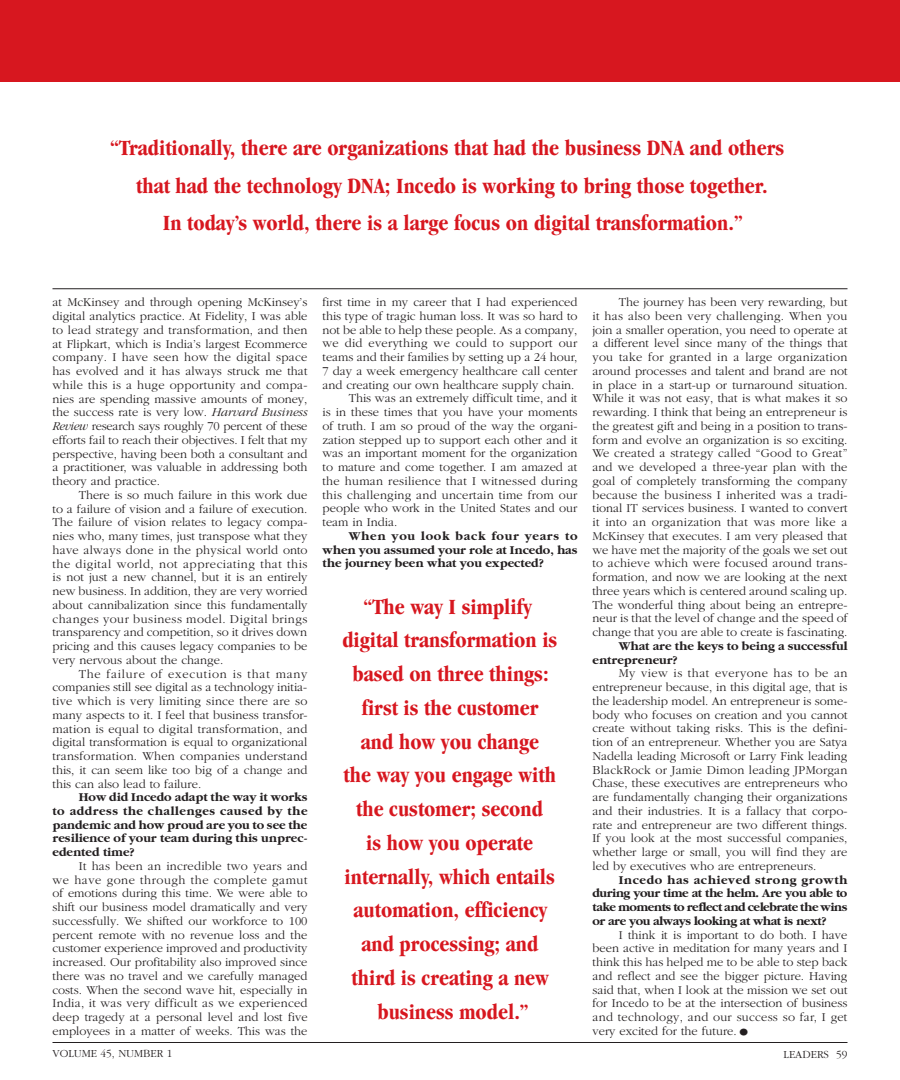
<style>
.page{position:relative;width:900px;height:1080px;background:#fff}
.page>*{position:absolute;margin:0;border:0;box-sizing:border-box;transform-origin:0 0}
.t1{font:700 condensed 22.5px/33.8px "Garamond";color:#d7171f;text-align:center}
.t2{font:300 12.5px/13.8px "Garamond";color:#231f20;text-align:justify}
.t3{font:700 12.5px/13.8px "Garamond";color:#231f20;text-align:justify}
.t4{font:300 12.5px "Garamond";letter-spacing:.02em;color:#231f20}
.t5{font:300 12.5px "Garamond";letter-spacing:.025em;color:#231f20}
.t6{font:300 11.25px "Garamond";color:#231f20}
.s1{font-style:italic}
.s2{font-size:22.5px}
</style>
<div class="page">
<div style="left:0;top:0;width:900px;height:81px;background:#d7171f"></div>
<hr style="left:52px;top:288px;width:796px;height:1px;background:#231f20">
<hr style="left:52px;top:1042px;width:796px;height:1px;background:#231f20">
<h1 class="t1" style="left:110px;top:129px;width:675px;line-height:37.5px">“Traditionally, there are organizations that had the business DNA and others that had the technology DNA; Incedo is working to bring those together.<br>In today’s world, there is a large focus on digital transformation.”</h1>
<p class="t2" style="left:52px;top:296px;width:257px">at McKinsey and through opening McKinsey’s digital analytics practice. At Fidelity, I was able to lead strategy and transformation, and then at Flipkart, which is India’s largest Ecommerce company. I have seen how the digital space has evolved and it has always struck me that while this is a huge opportunity and compa&shy;nies are spending massive amounts of money, the success rate is very low. <span class="s1">Harvard Business Review</span> research says roughly 70 percent of these efforts fail to reach their objectives. I felt that my perspective, having been both a consultant and a practitioner, was valuable in addressing both theory and practice.</p>
<p class="t2" style="left:52px;top:488px;width:257px;text-indent:26px">There is so much failure in this work due to a failure of vision and a failure of execution.<br>The failure of vision relates to legacy compa&shy;nies who, many times, just transpose what they have always done in the physical world onto the digital world, not appreciating that this is not just a new channel, but it is an entirely new business. In addition, they are very worried about cannibalization since this fundamentally changes your business model. Digital brings transparency and competition, so it drives down pricing and this causes legacy companies to be very nervous about the change.</p>
<p class="t2" style="left:52px;top:667px;width:257px;text-indent:26px">The failure of execution is that many companies still see digital as a technology initia&shy;tive which is very limiting since there are so many aspects to it. I feel that business transfor&shy;mation is equal to digital transformation, and digital transformation is equal to organizational transformation. When companies understand this, it can seem like too big of a change and this can also lead to failure.</p>
<p class="t3" style="left:52px;top:791px;width:257px;text-indent:26px">How did Incedo adapt the way it works to address the challenges caused by the pandemic and how proud are you to see the resilience of your team during this unprec&shy;edented time?</p>
<p class="t2" style="left:52px;top:859px;width:257px;text-indent:26px">It has been an incredible two years and we have gone through the complete gamut of emotions during this time. We were able to shift our business model dramatically and very successfully. We shifted our workforce to 100 percent remote with no revenue loss and the customer experience improved and productivity increased. Our profitability also improved since there was no travel and we carefully managed costs. When the second wave hit, especially in India, it was very difficult as we experienced deep tragedy at a personal level and lost five employees in a matter of weeks. This was the</p>
<p class="t2" style="left:322px;top:296px;width:257px">first time in my career that I had experienced</p>
<p class="t2" style="left:322px;top:309px;width:256px">this type of tragic human loss. It was so hard to</p>
<p class="t2" style="left:322px;top:323px;width:256px">not be able to help these people. As a company,</p>
<p class="t5" style="left:322px;top:337px;width:257px">we did everything we could to support our</p>
<p class="t2" style="left:322px;top:351px;width:257px">teams and their families by setting up a 24 hour,</p>
<p class="t2" style="left:322px;top:364px;width:256px">7 day a week emergency healthcare call center</p>
<p class="t2" style="left:322px;top:378px;width:254px">and creating our own healthcare supply chain.</p>
<p class="t2" style="left:349px;top:392px;width:230px">This was an extremely difficult time, and it</p>
<p class="t2" style="left:322px;top:406px;width:256px">is in these times that you have your moments</p>
<p class="t2" style="left:322px;top:419px;width:257px">of truth. I am so proud of the way the organi-</p>
<p class="t2" style="left:322px;top:433px;width:256px">zation stepped up to support each other and it</p>
<p class="t2" style="left:322px;top:447px;width:257px">was an important moment for the organization</p>
<p class="t2" style="left:322px;top:461px;width:256px">to mature and come together. I am amazed at</p>
<p class="t4" style="left:322px;top:474px;width:257px">the human resilience that I witnessed during</p>
<p class="t4" style="left:322px;top:488px;width:257px">this challenging and uncertain time from our</p>
<p class="t2" style="left:322px;top:502px;width:256px">people who work in the United States and our</p>
<p class="t2" style="left:322px;top:516px;width:76px">team in India.</p>
<p class="t3" style="left:322px;top:529px;width:257px;text-indent:26px">When you look back four years to when you assumed your role at Incedo, has the journey been what you expected?</p>
<p class="t1" style="left:342px;top:589px;width:217px">“The way I simplify digital transformation is based on three things: first is the customer and how you change<br>the way you engage with the customer; second<br>is how you operate internally, which entails automation, efficiency and processing; and third is creating a new business model.”</p>
<p class="t2" style="left:593px;top:296px;width:257px;text-indent:26px">The journey has been very rewarding, but it has also been very challenging. When you join a smaller operation, you need to operate at a different level since many of the things that you take for granted in a large organization around processes and talent and brand are not in place in a start-up or turnaround situation.<br>While it was not easy, that is what makes it so rewarding. I think that being an entrepreneur is the greatest gift and being in a position to trans&shy;form and evolve an organization is so exciting.<br>We created a strategy called “Good to Great” and we developed a three-year plan with the goal of completely transforming the company because the business I inherited was a tradi&shy;tional IT services business. I wanted to convert it into an organization that was more like a McKinsey that executes. I am very pleased that we have met the majority of the goals we set out to achieve which were focused around trans&shy;formation, and now we are looking at the next three years which is centered around scaling up.<br>The wonderful thing about being an entrepre&shy;neur is that the level of change and the speed of change that you are able to create is fascinating.</p>
<p class="t3" style="left:593px;top:639px;width:257px;text-indent:26px">What are the keys to being a successful entrepreneur?</p>
<p class="t2" style="left:593px;top:667px;width:257px;text-indent:26px">My view is that everyone has to be an entrepreneur because, in this digital age, that is the leadership model. An entrepreneur is some&shy;body who focuses on creation and you cannot create without taking risks. This is the defini&shy;tion of an entrepreneur. Whether you are Satya Nadella leading Microsoft or Larry Fink leading BlackRock or Jamie Dimon leading JPMorgan Chase, these executives are entrepreneurs who are fundamentally changing their organizations and their industries. It is a fallacy that corpo&shy;rate and entrepreneur are two different things.<br>If you look at the most successful companies, whether large or small, you will find they are led by executives who are entrepreneurs.</p>
<p class="t3" style="left:593px;top:873px;width:257px;text-indent:26px">Incedo has achieved strong growth during your time at the helm. Are you able to take moments to reflect and celebrate the wins or are you always looking at what is next?</p>
<p class="t2" style="left:593px;top:928px;width:257px;text-indent:26px">I think it is important to do both. I have been active in meditation for many years and I think this has helped me to be able to step back and reflect and see the bigger picture. Having said that, when I look at the mission we set out for Incedo to be at the intersection of business and technology, and our success so far, I get very excited for the future.<span class="s2">•</span></p>
<p class="t6" style="left:52px;top:1048px;width:121px">VOLUME 45, NUMBER 1</p>
<p class="t6" style="left:784px;top:1048px;width:65px">LEADERS 59</p>
</div>
